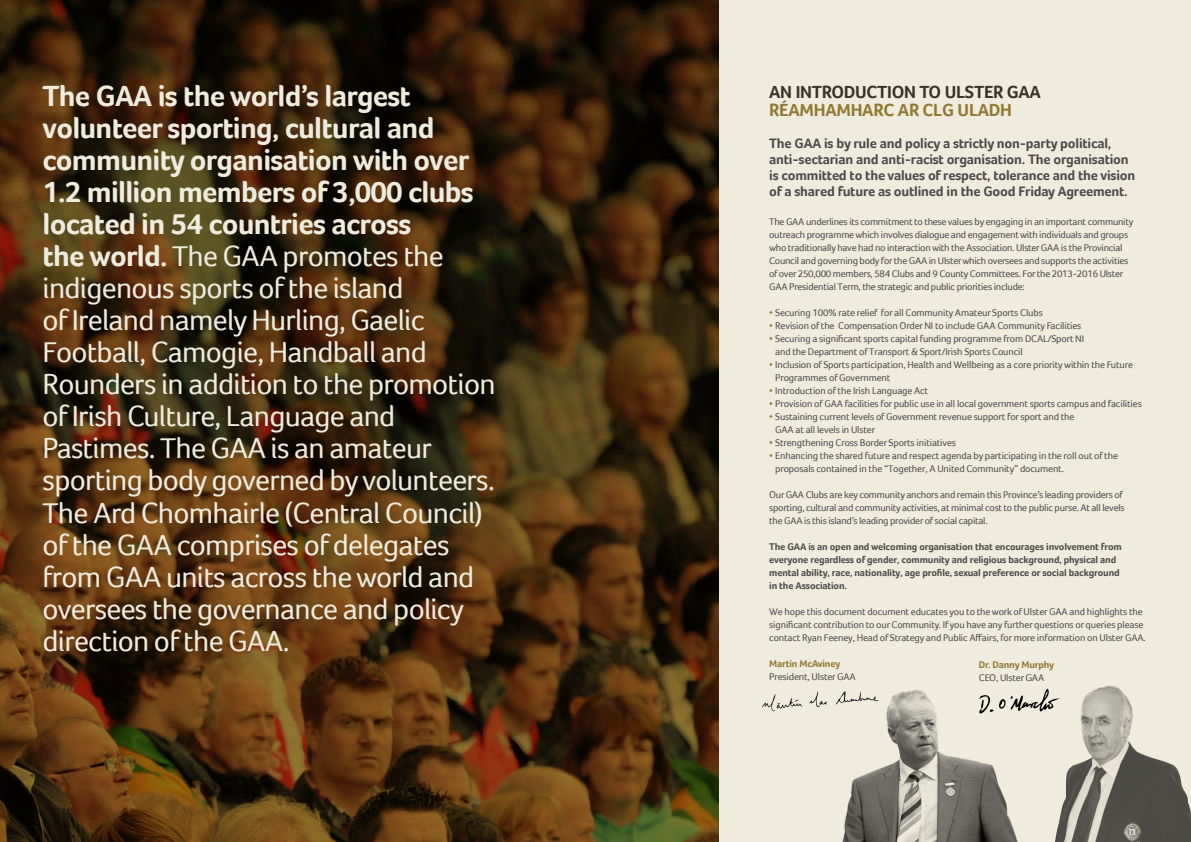
<style>
.page{position:relative;width:1191px;height:842px;background:#fff}
.page>*{position:absolute;margin:0;border:0;box-sizing:border-box;transform-origin:0 0}
.t1{font:30px/32px "Foco";letter-spacing:-.025em;color:#efecde}
.t2{font:700 18px "Foco";letter-spacing:-.015em;color:#3a3228}
.t3{font:700 18px "Foco";letter-spacing:-.015em;color:#927730}
.t4{font:700 14px/16px "Foco";letter-spacing:-.015em;color:#4a4a49}
.t5{font:10px/13px "Foco";letter-spacing:-.015em;color:#4a4a49}
.t6{font:700 10px/13px "Foco";letter-spacing:-.015em;color:#4a4a49}
.t7{font:700 10px "Foco";letter-spacing:-.015em;color:#927730}
.s1{font-weight:700}
.s2{color:#927730}
</style>
<div class="page">
<img style="left:0;top:0;width:719px;height:842px">
<div style="left:719px;top:0;width:472px;height:842px;background:#efecde"></div>
<svg style="left:1022px;top:689px;width:32px;height:23px"></svg>
<img style="left:1054px;top:686px;width:137px;height:156px">
<svg style="left:762px;top:694px;width:40px;height:18px"></svg>
<svg style="left:809px;top:691px;width:18px;height:16px"></svg>
<img style="left:836px;top:689px;width:186px;height:153px">
<p class="t1" style="left:43px;top:80px;width:454px"><span class="s1">The GAA is the world’s largest volunteer sporting, cultural and community organisation with over<br>1.2 million members of 3,000 clubs located in 54 countries across<br>the world.</span> The GAA promotes the indigenous sports of the island<br>of Ireland namely Hurling, Gaelic<br>Football, Camogie, Handball and<br>Rounders in addition to the promotion of Irish Culture, Language and<br>Pastimes. The GAA is an amateur sporting body governed by volunteers.<br>The Ard Chomhairle (Central Council) of the GAA comprises of delegates from GAA units across the world and oversees the governance and policy direction of the GAA.</p>
<h2 class="t2" style="left:769px;top:81px;width:273px">AN INTRODUCTION TO ULSTER GAA</h2>
<h2 class="t3" style="left:769px;top:99px;width:244px">RÉAMHAMHARC AR CLG ULADH</h2>
<p class="t4" style="left:769px;top:135px;width:368px">The GAA is by rule and policy a strictly non-party political, anti-sectarian and anti-racist organisation. The organisation is committed to the values of respect, tolerance and the vision of a shared future as outlined in the Good Friday Agreement.</p>
<p class="t5" style="left:769px;top:215px;width:366px">The GAA underlines its commitment to these values by engaging in an important community outreach programme which involves dialogue and engagement with individuals and groups who traditionally have had no interaction with the Association. Ulster GAA is the Provincial Council and governing body for the GAA in Ulster which oversees and supports the activities of over 250,000 members, 584 Clubs and 9 County Committees. For the 2013-2016 Ulster GAA Presidential Term, the strategic and public priorities include:</p>
<p class="t5" style="left:769px;top:306px;width:275px"><span class="s2">•</span> Securing 100% rate relief for all Community Amateur Sports Clubs</p>
<p class="t5" style="left:769px;top:319px;width:314px"><span class="s2">•</span> Revision of the Compensation Order NI to include GAA Community Facilities</p>
<p class="t5" style="left:775px;top:332px;width:310px;text-indent:-6px"><span class="s2">•</span> Securing a significant sports capital funding programme from DCAL/Sport NI and the Department of Transport &amp; Sport/Irish Sports Council</p>
<p class="t5" style="left:775px;top:358px;width:359px;text-indent:-6px"><span class="s2">•</span> Inclusion of Sports participation, Health and Wellbeing as a core priority within the Future<br>Programmes of Government</p>
<p class="t5" style="left:769px;top:384px;width:160px"><span class="s2">•</span> Introduction of the Irish Language Act</p>
<p class="t5" style="left:769px;top:397px;width:374px"><span class="s2">•</span> Provision of GAA facilities for public use in all local government sports campus and facilities</p>
<p class="t5" style="left:775px;top:410px;width:301px;text-indent:-6px"><span class="s2">•</span> Sustaining current levels of Government revenue support for sport and the<br>GAA at all levels in Ulster</p>
<p class="t5" style="left:769px;top:436px;width:188px"><span class="s2">•</span> Strengthening Cross Border Sports initiatives</p>
<p class="t5" style="left:775px;top:449px;width:344px;text-indent:-6px"><span class="s2">•</span> Enhancing the shared future and respect agenda by participating in the roll out of the proposals contained in the “Together, A United Community” document.</p>
<p class="t5" style="left:769px;top:488px;width:357px">Our GAA Clubs are key community anchors and remain this Province’s leading providers of sporting, cultural and community activities, at minimal cost to the public purse. At all levels the GAA is this island’s leading provider of social capital.</p>
<p class="t6" style="left:769px;top:540px;width:354px">The GAA is an open and welcoming organisation that encourages involvement from everyone regardless of gender, community and religious background, physical and mental ability, race, nationality, age profile, sexual preference or social background in the Association.</p>
<p class="t5" style="left:769px;top:605px;width:378px">We hope this document document educates you to the work of Ulster GAA and highlights the significant contribution to our Community. If you have any further questions or queries please contact Ryan Feeney, Head of Strategy and Public Affairs, for more information on UlsterGAA.</p>
<p class="t7" style="left:769px;top:658px;width:73px">Martin McAviney</p>
<p class="t5" style="left:769px;top:670px;width:88px">President, Ulster GAA</p>
<p class="t7" style="left:979px;top:659px;width:77px">Dr. Danny Murphy</p>
<p class="t5" style="left:979px;top:671px;width:67px">CEO, Ulster GAA</p>
</div>
